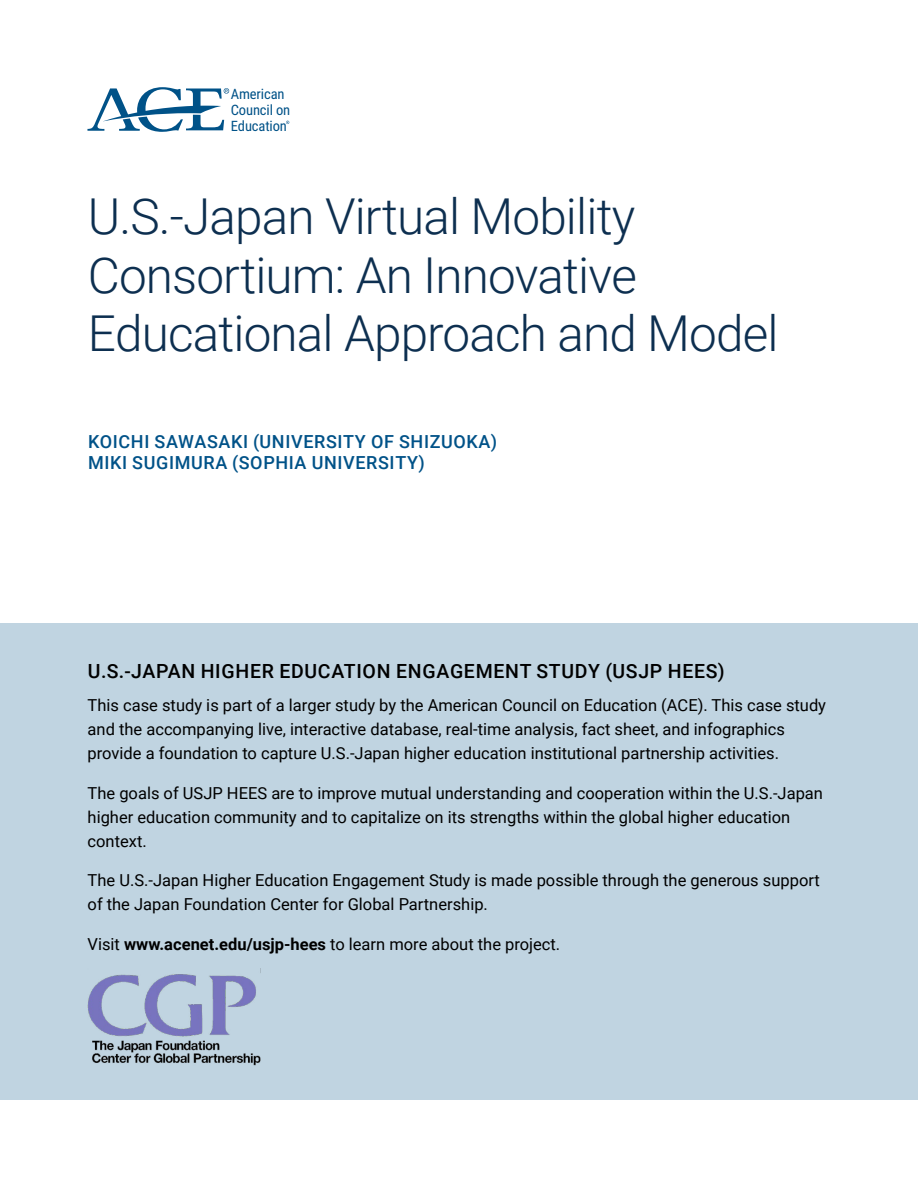
<style>
.page{position:relative;width:918px;height:1188px;background:#fff}
.page>*{position:absolute;margin:0;border:0;box-sizing:border-box;transform-origin:0 0}
.t1{font:300 49.5px/58.5px "Roboto";letter-spacing:-.015em;color:#0d2f50}
.t2{font:500 19.5px "Roboto";letter-spacing:.035em;color:#000}
.t3{font:500 18px/20.7px "Roboto";letter-spacing:.035em;color:#005288}
.t4{font:16.5px/24px "Roboto";color:#000}
.t5{font:14.25px/15.8px "Roboto Condensed";letter-spacing:-.01em;color:#005288}
.s1{font-weight:700}
</style>
<div class="page">
<svg style="left:87px;top:87px;width:142px;height:45px"></svg>
<div style="left:0;top:624px;width:918px;height:476px;background:#c0d4e1"></div>
<img style="left:88px;top:968px;width:173px;height:98px">
<p class="t5" style="left:231px;top:86px;width:61px">American<br>Council on<br>Education</p>
<h1 class="t1" style="left:88px;top:185px;width:692px">U.S.-Japan Virtual Mobility<br>Consortium: An Innovative<br>Educational Approach and Model</h1>
<p class="t3" style="left:88px;top:431px;width:411px">KOICHI SAWASAKI (UNIVERSITY OF SHIZUOKA)<br>MIKI SUGIMURA (SOPHIA UNIVERSITY)</p>
<p class="t2" style="left:88px;top:657px;width:638px">U.S.-JAPAN HIGHER EDUCATION ENGAGEMENT STUDY (USJP HEES)</p>
<p class="t4" style="left:88px;top:692px;width:740px">This case study is part of a larger study by the American Council on Education (ACE). This case study and the accompanying live, interactive database, real-time analysis, fact sheet, and infographics provide a foundation to capture U.S.-Japan higher education institutional partnership activities.</p>
<p class="t4" style="left:88px;top:780px;width:737px">The goals of USJP HEES are to improve mutual understanding and cooperation within the U.S.-Japan higher education community and to capitalize on its strengths within the global higher education context.</p>
<p class="t4" style="left:88px;top:868px;width:734px">The U.S.-Japan Higher Education Engagement Study is made possible through the generous support of the Japan Foundation Center for Global Partnership.</p>
<p class="t4" style="left:88px;top:932px;width:474px">Visit <span class="s1">www.acenet.edu/usjp-hees</span> to learn more about the project.</p>
</div>
